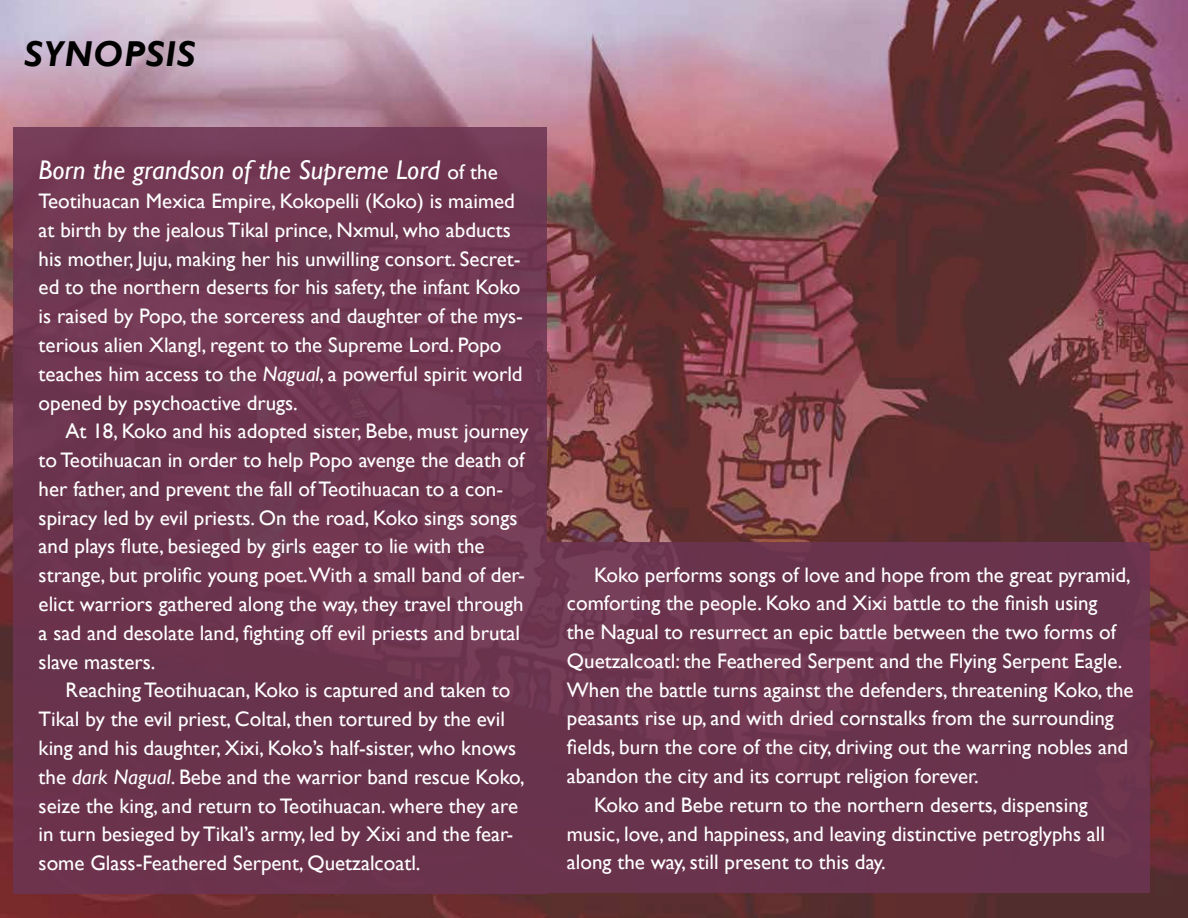
<style>
.page{position:relative;width:1188px;height:918px;background:#fff}
.page>*{position:absolute;margin:0;border:0;box-sizing:border-box;transform-origin:0 0}
.t1{font:italic 700 36px "Gill Sans";letter-spacing:.02em;color:#000}
.t2{font:italic 27px "Gill Sans";color:#fff}
.t3{font:21px/28.8px "Gill Sans";color:#fff}
.s1{font-style:normal;font-size:21px}
.s2{font-style:italic}
</style>
<div class="page">
<img style="left:0;top:0;width:1188px;height:918px">
<div style="left:14px;top:127px;width:534px;height:766px;background:#6c3452"></div>
<div style="left:547px;top:543px;width:603px;height:350px;background:#6c3452"></div>
<h1 class="t1" style="left:24px;top:33px;width:173px">SYNOPSIS</h1>
<p class="t2" style="left:39px;top:154px;width:461px">Born the grandson of the Supreme Lord <span class="s1">of the</span></p>
<p class="t3" style="left:39px;top:187px;width:486px">Teotihuacan Mexica Empire, Kokopelli (Koko) is maimed at birth by the jealous Tikal prince, Nxmul, who abducts his mother, Juju, making her his unwilling consort. Secret&shy;ed to the northern deserts for his safety, the infant Koko is raised by Popo, the sorceress and daughter of the mys&shy;terious alien Xlangl, regent to the Supreme Lord. Popo teaches him access to the <span class="s2">Nagual</span>, a powerful spirit world opened by psychoactive drugs.</p>
<p class="t3" style="left:39px;top:417px;width:491px;text-indent:27px">At 18, Koko and his adopted sister, Bebe, must journey to Teotihuacan in order to help Popo avenge the death of her father, and prevent the fall of Teotihuacan to a con&shy;spiracy led by evil priests. On the road, Koko sings songs and plays flute, besieged by girls eager to lie with the strange, but prolific young poet.With a small band of der&shy;elict warriors gathered along the way, they travel through a sad and desolate land, fighting off evil priests and brutal slave masters.</p>
<p class="t3" style="left:39px;top:676px;width:488px;text-indent:27px">Reaching Teotihuacan, Koko is captured and taken to Tikal by the evil priest, Coltal, then tortured by the evil king and his daughter, Xixi, Koko’s half-sister, who knows the <span class="s2">dark Nagual</span>. Bebe and the warrior band rescue Koko, seize the king, and return to Teotihuacan. where they are in turn besieged by Tikal’s army, led by Xixi and the fear&shy;some Glass-Feathered Serpent, Quetzalcoatl.</p>
<p class="t3" style="left:594px;top:560px;width:538px">Koko performs songs of love and hope from the great pyramid,</p>
<p class="t3" style="left:567px;top:589px;width:532px">comforting the people. Koko and Xixi battle to the finish using</p>
<p class="t3" style="left:567px;top:618px;width:551px">the Nagual to resurrect an epic battle between the two forms of</p>
<p class="t3" style="left:567px;top:647px;width:557px">Quetzalcoatl: the Feathered Serpent and the Flying Serpent Eagle.</p>
<p class="t3" style="left:567px;top:676px;width:568px">When the battle turns against the defenders, threatening Koko, the</p>
<p class="t3" style="left:567px;top:704px;width:548px">peasants rise up, and with dried cornstalks from the surrounding</p>
<p class="t3" style="left:567px;top:733px;width:563px">fields, burn the core of the city, driving out the warring nobles and</p>
<p class="t3" style="left:567px;top:762px;width:413px">abandon the city and its corrupt religion forever.</p>
<p class="t3" style="left:594px;top:791px;width:495px">Koko and Bebe return to the northern deserts, dispensing</p>
<p class="t3" style="left:567px;top:820px;width:540px">music, love, and happiness, and leaving distinctive petroglyphs all</p>
<p class="t3" style="left:567px;top:848px;width:320px">along the way, still present to this day.</p>
</div>
